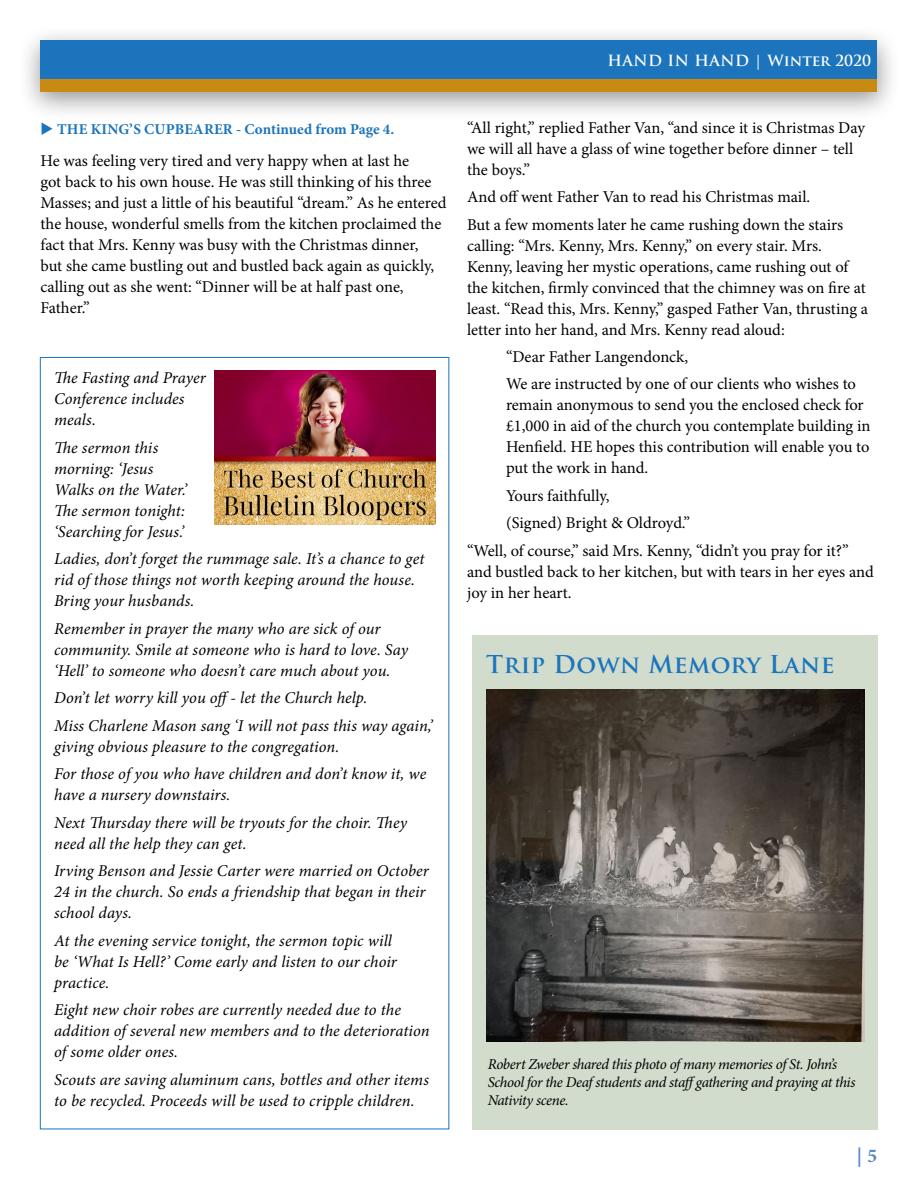
<style>
.page{position:relative;width:918px;height:1188px;background:#fff}
.page>*{position:absolute;margin:0;border:0;box-sizing:border-box;transform-origin:0 0}
.t1{font:700 24px "Trajan Pro";letter-spacing:.02em;color:#1c75bc}
.t2{font:700 19.5px "Minion Pro";color:#5688c7}
.t3{font:16.5px/21px "Minion Pro";letter-spacing:-.005em;color:#000}
.t4{font:italic 16.5px/21px "Minion Pro";letter-spacing:.005em;color:#000}
.t5{font:italic 15px/18px "Minion Pro";letter-spacing:-.025em;color:#000}
.t6{font:700 15px "Minion Pro";letter-spacing:.005em;color:#1c75bc}
.t7{font:700 15px "Trajan Pro";color:#fff}
</style>
<div class="page">
<div style="left:18px;top:24px;width:883px;height:98px;background:#000;opacity:.42"></div>
<div style="left:40px;top:40px;width:838px;height:43px;background:#1c75bc"></div>
<div style="left:40px;top:79px;width:838px;height:13px;background:#c88a12"></div>
<div style="left:472px;top:635px;width:406px;height:494px;background:#d1dccd"></div>
<img style="left:486px;top:689px;width:378px;height:353px">
<img style="left:215px;top:371px;width:220px;height:154px">
<p class="t7" style="left:608px;top:52px;width:265px">HAND IN HAND | Winter 2020</p>
<p class="t6" style="left:40px;top:118px;width:355px">◆ THE KING’S CUPBEARER - Continued from Page 4.</p>
<p class="t3" style="left:40px;top:150px;width:408px">He was feeling very tired and very happy when at last he<br>got back to his own house. He was still thinking of his three Masses; and just a little of his beautiful “dream.” As he entered the house, wonderful smells from the kitchen proclaimed the fact that Mrs. Kenny was busy with the Christmas dinner,<br>but she came bustling out and bustled back again as quickly, calling out as she went: “Dinner will be at half past one, Father.”</p>
<p class="t4" style="left:54px;top:368px;width:153px">The Fasting and Prayer<br>Conference includes meals.</p>
<p class="t4" style="left:54px;top:437px;width:134px">The sermon this morning: ‘Jesus<br>Walks on the Water.’<br>The sermon tonight: ‘Searching for Jesus.’</p>
<p class="t4" style="left:54px;top:549px;width:372px">Ladies, don’t forget the rummage sale. It’s a chance to get rid of those things not worth keeping around the house.<br>Bring your husbands.</p>
<p class="t4" style="left:54px;top:618px;width:355px">Remember in prayer the many who are sick of our community. Smile at someone who is hard to love. Say ‘Hell’ to someone who doesn’t care much about you.</p>
<p class="t4" style="left:54px;top:684px;width:380px;line-height:27.5px">Don’t let worry kill you off- let the Church help.<br>Miss Charlene Mason sang ‘I will not pass this way again,’</p>
<p class="t4" style="left:54px;top:733px;width:374px;line-height:27.5px">giving obvious pleasure to the congregation.<br>For those of you who have children and don’t know it, we</p>
<p class="t4" style="left:54px;top:781px;width:355px;line-height:27.5px">have a nursery downstairs.<br>Next Thursday there will be tryouts for the choir. They</p>
<p class="t4" style="left:54px;top:830px;width:376px;line-height:27.5px">need all the help they can get.<br>Irving Benson and Jessie Carter were married on October</p>
<p class="t4" style="left:54px;top:881px;width:373px">24 in the church. So ends a friendship that began in their school days.</p>
<p class="t4" style="left:54px;top:930px;width:344px">At the evening service tonight, the sermon topic will be ‘What Is Hell?’ Come early and listen to our choir practice.</p>
<p class="t4" style="left:54px;top:999px;width:377px">Eight new choir robes are currently needed due to the addition of several new members and to the deterioration of some older ones.</p>
<p class="t4" style="left:54px;top:1069px;width:376px">Scouts are saving aluminum cans, bottles and other items to be recycled. Proceeds will be used to cripple children.</p>
<p class="t3" style="left:467px;top:117px;width:399px">“All right,” replied Father Van, “and since it is Christmas Day we will all have a glass of wine together before dinner – tell the boys.”</p>
<p class="t3" style="left:467px;top:183px;width:378px;line-height:27.5px">And off went Father Van to read his Christmas mail.<br>But a few moments later he came rushing down the stairs</p>
<p class="t3" style="left:467px;top:235px;width:403px">calling: “Mrs. Kenny, Mrs. Kenny,” on every stair. Mrs.<br>Kenny, leaving her mystic operations, came rushing out of the kitchen, firmly convinced that the chimney was on fire at least. “Read this, Mrs. Kenny,” gasped Father Van, thrusting a letter into her hand, and Mrs. Kenny read aloud:</p>
<p class="t3" style="left:506px;top:343px;width:352px;line-height:27.5px">“Dear Father Langendonck,<br>We are instructed by one of our clients who wishes to</p>
<p class="t3" style="left:506px;top:395px;width:366px">remain anonymous to send you the enclosed check for £1,000 in aid of the church you contemplate building in Henfield. HE hopes this contribution will enable you to put the work in hand.</p>
<p class="t3" style="left:506px;top:485px;width:105px">Yours faithfully,</p>
<p class="t3" style="left:506px;top:513px;width:186px">(Signed) Bright &amp; Oldroyd.”</p>
<p class="t3" style="left:467px;top:540px;width:383px">“Well, of course,” said Mrs. Kenny, “didn’t you pray for it?”</p>
<p class="t3" style="left:467px;top:561px;width:408px">and bustled back to her kitchen, but with tears in her eyes and joy in her heart.</p>
<h1 class="t1" style="left:486px;top:649px;width:350px">Trip Down Memory Lane</h1>
<p class="t5" style="left:488px;top:1055px;width:369px">Robert Zweber shared this photo of many memories of St. John’s<br>School for the Deaf students and staffgathering and praying at this<br>Nativity scene.</p>
<p class="t2" style="left:857px;top:1142px;width:22px">| 5</p>
</div>
